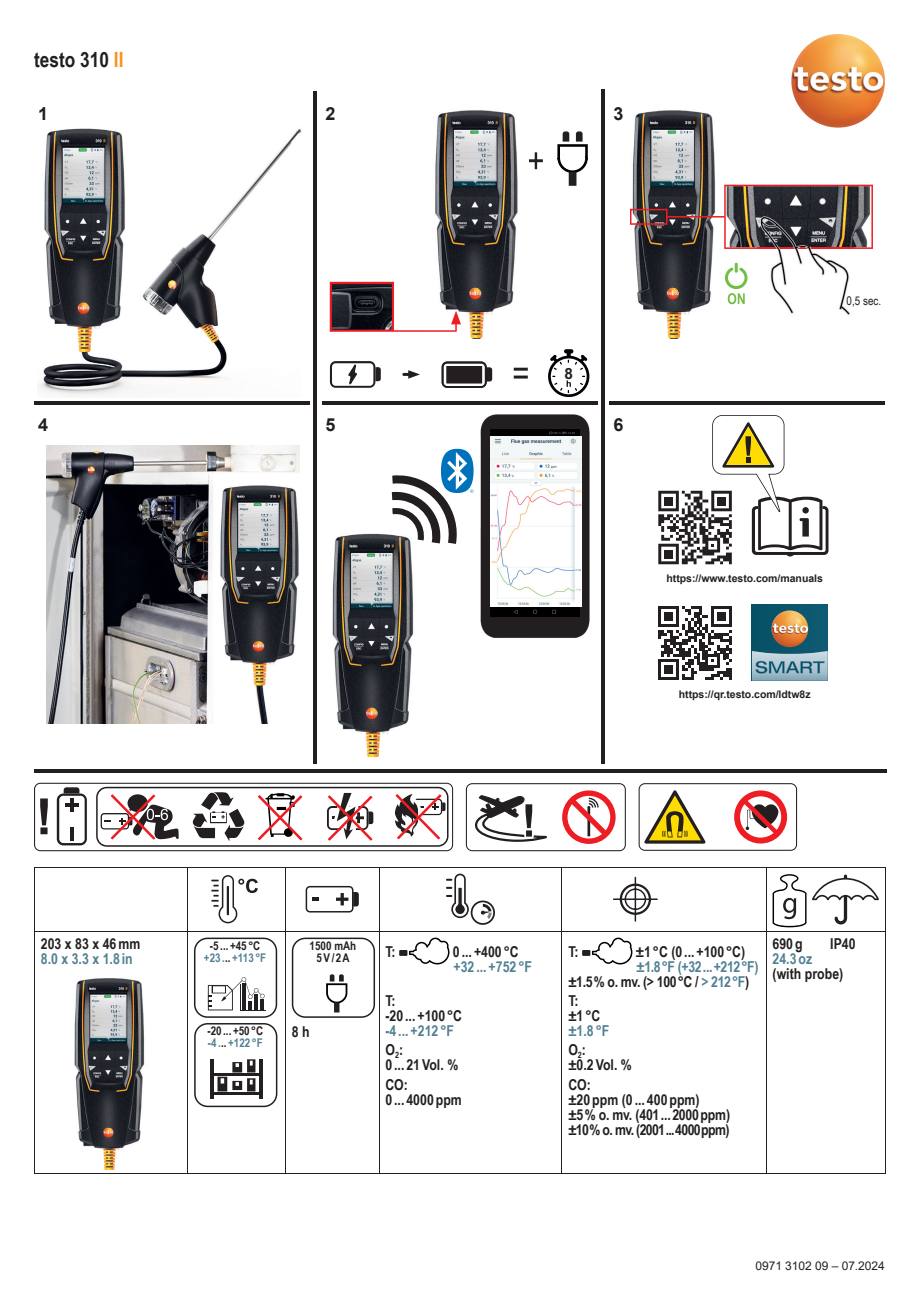
<style>
.page{position:relative;width:919px;height:1289px;background:#fff}
.page>*{position:absolute;margin:0;border:0;box-sizing:border-box;transform-origin:0 0}
.t1{font:700 21px "Arial Narrow";color:#231f20}
.t2{font:700 18px "Arial";color:#231f20}
.t3{font:700 15.3px "Arial";color:#231f20}
.t4{font:700 15px/15px "Arial Narrow";color:#231f20}
.t5{font:700 15px/19.2px "Arial Narrow";letter-spacing:-.01em;color:#518093}
.t6{font:700 12px/12px "Arial Narrow";color:#231f20;text-align:center}
.t7{font:12px "Arial";letter-spacing:-.005em;color:#231f20}
.t8{font:12px "Arial Narrow";color:#231f20}
.t9{font:700 10.5px "Arial";letter-spacing:-.005em;color:#231f20}
.s1{color:#f7931d}
.s2{color:#518093}
.s3{color:#231f20}
</style>
<div class="page">
<hr style="left:314px;top:91px;width:3px;height:672px;background:#231f20">
<hr style="left:34px;top:769px;width:852px;height:3px;background:#231f20">
<hr style="left:322px;top:401px;width:275px;height:3px;background:#231f20">
<hr style="left:34px;top:401px;width:275px;height:3px;background:#231f20">
<hr style="left:609px;top:401px;width:275px;height:3px;background:#231f20">
<hr style="left:601px;top:89px;width:3px;height:674px;background:#231f20">
<img style="left:791px;top:34px;width:93px;height:94px;border-radius:47px">
<hr style="left:378px;top:867px;width:1px;height:63px;background:#231f20">
<hr style="left:378px;top:931px;width:1px;height:242px;background:#231f20">
<hr style="left:34px;top:866px;width:153px;height:1px;background:#231f20">
<hr style="left:34px;top:867px;width:1px;height:63px;background:#231f20">
<hr style="left:187px;top:866px;width:98px;height:1px;background:#231f20">
<hr style="left:187px;top:867px;width:1px;height:63px;background:#231f20">
<hr style="left:285px;top:866px;width:94px;height:1px;background:#231f20">
<hr style="left:285px;top:867px;width:1px;height:63px;background:#231f20">
<hr style="left:379px;top:866px;width:183px;height:1px;background:#231f20">
<hr style="left:562px;top:866px;width:204px;height:1px;background:#231f20">
<hr style="left:561px;top:867px;width:1px;height:63px;background:#231f20">
<hr style="left:766px;top:866px;width:119px;height:1px;background:#231f20">
<hr style="left:765px;top:867px;width:1px;height:63px;background:#231f20">
<hr style="left:884px;top:867px;width:1px;height:63px;background:#231f20">
<hr style="left:34px;top:930px;width:153px;height:1px;background:#231f20">
<hr style="left:34px;top:931px;width:1px;height:242px;background:#231f20">
<hr style="left:187px;top:930px;width:98px;height:1px;background:#231f20">
<hr style="left:187px;top:931px;width:1px;height:242px;background:#231f20">
<hr style="left:285px;top:930px;width:94px;height:1px;background:#231f20">
<hr style="left:285px;top:931px;width:1px;height:242px;background:#231f20">
<hr style="left:379px;top:930px;width:183px;height:1px;background:#231f20">
<hr style="left:562px;top:930px;width:204px;height:1px;background:#231f20">
<hr style="left:561px;top:931px;width:1px;height:242px;background:#231f20">
<hr style="left:766px;top:930px;width:119px;height:1px;background:#231f20">
<hr style="left:765px;top:931px;width:1px;height:242px;background:#231f20">
<hr style="left:884px;top:931px;width:1px;height:242px;background:#231f20">
<hr style="left:34px;top:1173px;width:153px;height:1px;background:#231f20">
<hr style="left:187px;top:1173px;width:98px;height:1px;background:#231f20">
<hr style="left:285px;top:1173px;width:94px;height:1px;background:#231f20">
<hr style="left:379px;top:1173px;width:183px;height:1px;background:#231f20">
<hr style="left:562px;top:1173px;width:204px;height:1px;background:#231f20">
<hr style="left:766px;top:1173px;width:119px;height:1px;background:#231f20">
<svg style="left:211px;top:875px;width:47px;height:48px"></svg>
<hr style="left:227px;top:886px;width:2px;height:28px;background:#231f20">
<svg style="left:305px;top:885px;width:54px;height:27px"></svg>
<svg style="left:446px;top:873px;width:49px;height:51px"></svg>
<svg style="left:623px;top:876px;width:24px;height:45px"></svg>
<div style="left:619px;top:883px;width:32px;height:31px;border:2px solid #231f20;border-radius:50%"></div>
<hr style="left:613px;top:898px;width:44px;height:2px;background:#231f20">
<svg style="left:772px;top:874px;width:106px;height:53px"></svg>
<img style="left:74px;top:978px;width:71px;height:191px">
<svg style="left:194px;top:1023px;width:83px;height:84px"></svg>
<svg style="left:194px;top:937px;width:83px;height:80px"></svg>
<div style="left:399px;top:950px;width:8px;height:5px;background:#231f20"></div>
<svg style="left:409px;top:937px;width:40px;height:27px"></svg>
<div style="left:582px;top:950px;width:8px;height:5px;background:#231f20"></div>
<svg style="left:592px;top:937px;width:40px;height:27px"></svg>
<img style="left:332px;top:533px;width:82px;height:223px">
<img style="left:38px;top:129px;width:263px;height:267px">
<img style="left:44px;top:128px;width:86px;height:223px">
<svg style="left:725px;top:263px;width:22px;height:41px"></svg>
<svg style="left:557px;top:131px;width:31px;height:48px"></svg>
<div style="left:568px;top:172px;width:8px;height:14px;background:#231f20"></div>
<svg style="left:441px;top:361px;width:51px;height:27px"></svg>
<div style="left:445px;top:365px;width:37px;height:19px;background:#231f20;border-radius:2px"></div>
<svg style="left:513px;top:368px;width:14px;height:2px"></svg>
<hr style="left:513px;top:375px;width:14px;height:3px;background:#231f20">
<svg style="left:529px;top:152px;width:14px;height:17px"></svg>
<svg style="left:330px;top:361px;width:51px;height:27px"></svg>
<svg style="left:466px;top:783px;width:159px;height:68px"></svg>
<svg style="left:34px;top:782px;width:419px;height:69px"></svg>
<div style="left:751px;top:605px;width:76px;height:75px;background:#0a556a"></div>
<img style="left:771px;top:610px;width:37px;height:37px;border-radius:18px">
<svg style="left:752px;top:651px;width:75px;height:29px;background:#88aab9"></svg>
<svg style="left:658px;top:606px;width:73px;height:74px"></svg>
<svg style="left:402px;top:370px;width:18px;height:9px"></svg>
<div style="left:441px;top:449px;width:32px;height:44px;background:#0072bc;border-radius:50%"></div>
<svg style="left:392px;top:452px;width:81px;height:92px"></svg>
<img style="left:47px;top:445px;width:252px;height:278px">
<svg style="left:548px;top:349px;width:41px;height:48px"></svg>
<svg style="left:292px;top:937px;width:83px;height:80px"></svg>
<div style="left:334px;top:1002px;width:5px;height:10px;background:#231f20"></div>
<img style="left:630px;top:110px;width:85px;height:229px">
<img style="left:435px;top:110px;width:83px;height:229px">
<svg style="left:724px;top:185px;width:148px;height:64px;background:#635554"></svg>
<img style="left:757px;top:213px;width:96px;height:103px">
<svg style="left:630px;top:209px;width:37px;height:16px"></svg>
<hr style="left:666px;top:216px;width:59px;height:1px;background:#ee1d23">
<svg style="left:330px;top:282px;width:131px;height:50px"></svg>
<img style="left:480px;top:414px;width:110px;height:224px">
<img style="left:490px;top:429px;width:89px;height:188px">
<img style="left:490px;top:436px;width:91px;height:170px">
<svg style="left:638px;top:783px;width:159px;height:67px"></svg>
<svg style="left:658px;top:415px;width:170px;height:149px"></svg>
<h1 class="t1" style="left:34px;top:44px;width:91px">testo 310 <span class="s1">II</span></h1>
<p class="t2" style="left:38px;top:101px;width:12px">1</p>
<p class="t2" style="left:325px;top:101px;width:12px">2</p>
<p class="t2" style="left:613px;top:101px;width:12px">3</p>
<p class="t3" style="left:564px;top:362px;width:10px">8</p>
<p class="t2" style="left:38px;top:412px;width:12px">4</p>
<p class="t2" style="left:325px;top:412px;width:12px">5</p>
<p class="t2" style="left:613px;top:412px;width:12px">6</p>
<p class="t8" style="left:846px;top:291px;width:36px">0,5 sec.</p>
<p class="t9" style="left:666px;top:571px;width:158px">https://www.testo.com/manuals</p>
<p class="t9" style="left:678px;top:686px;width:133px">https://qr.testo.com/ldtw8z</p>
<p class="t4" style="left:41px;top:935px;width:101px">203 x 83 x 46 mm</p>
<p class="t5" style="left:41px;top:947px;width:93px">8.0 x 3.3 x 1.8 in</p>
<p class="t6" style="left:204px;top:939px;width:64px">-5 ... +45 °C <span class="s2">+23 .</span>.. <span class="s2">+113 °F</span></p>
<p class="t6" style="left:309px;top:939px;width:48px">1500 mAh<br>5 V / 2 A</p>
<p class="t6" style="left:207px;top:1024px;width:57px;text-align:left">-20 ... +50 °C <span class="s2">-4 .</span>.. <span class="s2">+122 °F</span></p>
<p class="t4" style="left:292px;top:1023px;width:19px">8 h</p>
<p class="t4" style="left:385px;top:943px;width:12px">T:</p>
<p class="t4" style="left:453px;top:943px;width:67px">0 ... +400 °C</p>
<p class="t5" style="left:453px;top:956px;width:80px">+32 ... +752 °F</p>
<p class="t4" style="left:385px;top:992px;width:78px">T:<br>-20 ... +100 °C</p>
<p class="t5" style="left:385px;top:1020px;width:70px">-4 ... +212 °F<br><span class="s3">O</span><sub>2</sub><span class="s3">:</span></p>
<p class="t4" style="left:385px;top:1054px;width:74px;line-height:19.2px">0 ... 21 Vol. %<br>CO:</p>
<p class="t4" style="left:385px;top:1091px;width:78px">0 ... 4000 ppm</p>
<p class="t4" style="left:568px;top:943px;width:12px">T:</p>
<p class="t4" style="left:636px;top:943px;width:111px">±1 °C (0 ... +100 °C)</p>
<p class="t5" style="left:568px;top:958px;width:192px;line-height:15px;text-indent:68px">±1.8 °F (+32 ... +212 °F) <span class="s3">±1.5 % o. mv. (&gt; 100 °C /</span> &gt; 212 °F<span class="s3">)</span></p>
<p class="t4" style="left:568px;top:992px;width:33px">T:<br>±1 °C</p>
<p class="t5" style="left:568px;top:1020px;width:42px">±1.8 °F<br><span class="s3">O</span><sub>2</sub><span class="s3">:</span></p>
<p class="t4" style="left:568px;top:1054px;width:65px;line-height:19.2px">±0.2 Vol. %<br>CO:</p>
<p class="t4" style="left:568px;top:1091px;width:163px">±20 ppm (0 ... 400 ppm)<br>±5 % o. mv. (401 ... 2000 ppm) ±10 % o. mv. (2001 ... 4000 ppm)</p>
<p class="t4" style="left:772px;top:935px;width:32px">690 g</p>
<p class="t4" style="left:830px;top:935px;width:27px">IP40</p>
<p class="t5" style="left:772px;top:947px;width:41px">24.3 oz</p>
<p class="t4" style="left:772px;top:965px;width:72px">(with probe)</p>
<p class="t7" style="left:755px;top:1257px;width:131px">0971 3102 09 – 07.2024</p>
</div>
